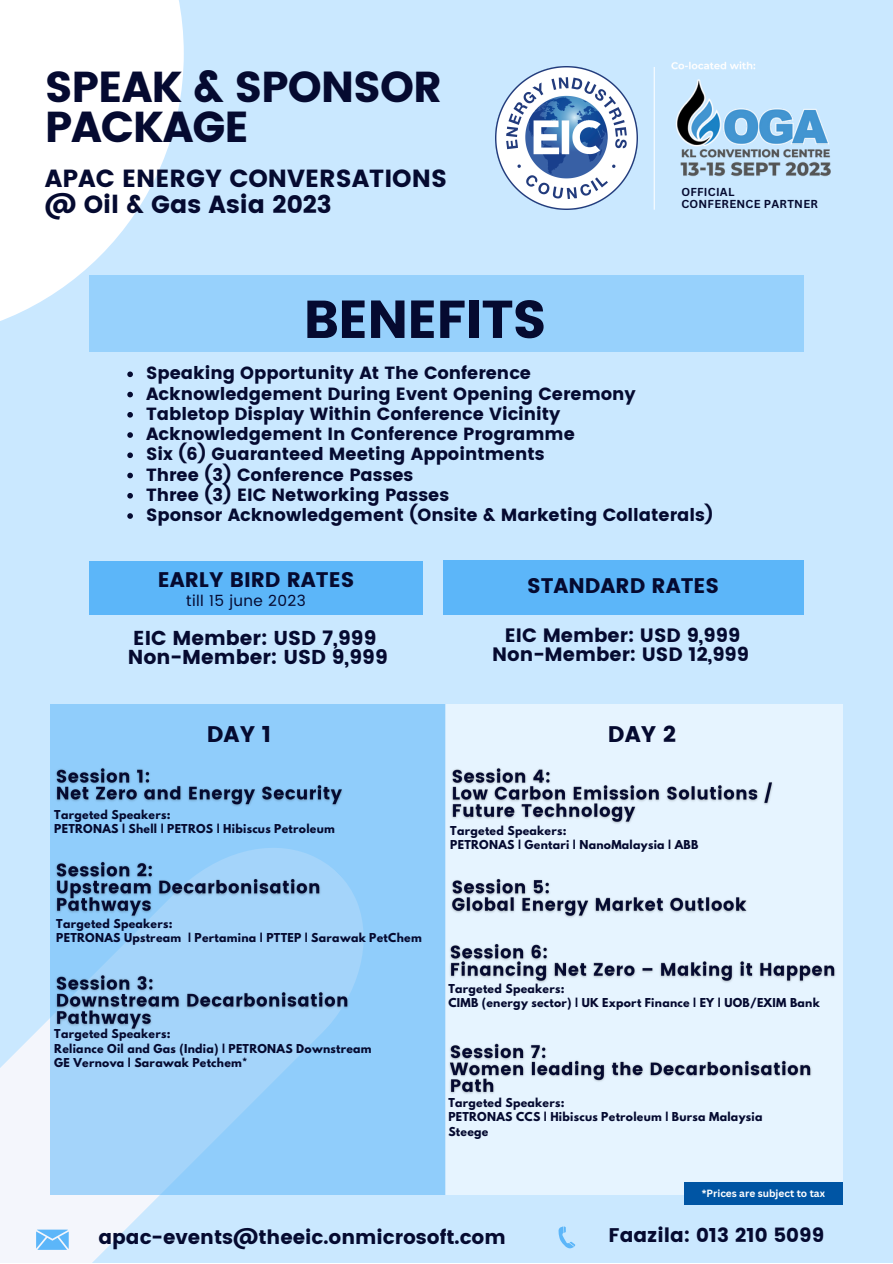
<style>
.page{position:relative;width:893px;height:1264px;background:#fff}
.page>*{position:absolute;margin:0;border:0;box-sizing:border-box;transform-origin:0 0}
.t1{font:53.25px "Poppins";letter-spacing:-.025em;color:#050a30}
.t2{font:43.2px "Poppins";letter-spacing:-.025em;color:#050a30}
.t3{font:24.75px "Poppins";color:#050a30}
.t4{font:22.5px "Poppins";color:#050a30}
.t5{font:21.15px "Poppins";color:#050a30}
.t6{font:20.1px "Poppins";color:#050a30}
.t7{font:19.65px "Poppins";color:#050a30}
.t8{font:19.35px "Poppins";color:#050a30}
.t9{font:17.7px "Poppins";color:#050a30}
.t10{font:15.3px "Poppins";letter-spacing:.025em;color:#050a30}
.t11{font:700 11.25px "Canva Sans";letter-spacing:.025em;color:#050a30}
.t12{font:700 10.95px "League Spartan";letter-spacing:.025em;color:#050a30}
.t13{font:700 10.2px "Canva Sans";color:#fff}
</style>
<div class="page">
<div style="left:0;top:0;width:892px;height:1262px;background:#cae8ff"></div>
<svg style="left:0;top:0;width:184px;height:321px;fill:#fff"></svg>
<hr style="left:653px;top:67px;width:1px;height:143px;background:#fff">
<img style="left:495px;top:67px;width:142px;height:142px">
<img style="left:653px;top:70px;width:170px;height:87px">
<img style="left:659px;top:61px;width:108px;height:27px">
<img style="left:673px;top:128px;width:158px;height:49px">
<svg style="left:0;top:1018px;width:372px;height:244px"></svg>
<svg style="left:50px;top:704px;width:395px;height:490px;background:#96cffa"></svg>
<div style="left:445px;top:704px;width:397px;height:490px;background:#e6f4ff"></div>
<svg style="left:36px;top:1229px;width:33px;height:20px"></svg>
<svg style="left:558px;top:1226px;width:17px;height:22px"></svg>
<div style="left:89px;top:561px;width:334px;height:54px;background:#5cb6f9"></div>
<div style="left:443px;top:560px;width:360px;height:54px;background:#5cb6f9"></div>
<div style="left:89px;top:276px;width:714px;height:76px;background:#97d1fc"></div>
<svg style="left:127px;top:371px;width:6px;height:6px"></svg>
<svg style="left:127px;top:392px;width:6px;height:5px"></svg>
<svg style="left:127px;top:412px;width:6px;height:5px"></svg>
<svg style="left:127px;top:432px;width:6px;height:6px"></svg>
<svg style="left:127px;top:452px;width:6px;height:6px"></svg>
<svg style="left:127px;top:472px;width:6px;height:6px"></svg>
<svg style="left:127px;top:493px;width:6px;height:5px"></svg>
<svg style="left:127px;top:513px;width:6px;height:6px"></svg>
<img style="left:51px;top:759px;width:295px;height:90px">
<img style="left:51px;top:852px;width:274px;height:74px">
<img style="left:51px;top:965px;width:308px;height:74px">
<img style="left:451px;top:878px;width:296px;height:40px">
<img style="left:445px;top:934px;width:398px;height:57px">
<img style="left:445px;top:1034px;width:367px;height:90px">
<img style="left:452px;top:768px;width:321px;height:56px">
<div style="left:684px;top:1182px;width:159px;height:22px;background:#0055a4"></div>
<p class="t2" style="left:45px;top:62px;width:398px">SPEAK &amp; SPONSOR</p>
<p class="t2" style="left:45px;top:102px;width:206px">PACKAGE</p>
<p class="t3" style="left:45px;top:164px;width:404px">APAC ENERGY CONVERSATIONS</p>
<p class="t3" style="left:45px;top:190px;width:288px">@ Oil &amp; Gas Asia 2023</p>
<p class="t11" style="left:681px;top:184px;width:55px">OFFICIAL</p>
<p class="t11" style="left:681px;top:196px;width:138px">CONFERENCE PARTNER</p>
<p class="t1" style="left:303px;top:288px;width:245px">BENEFITS</p>
<p class="t9" style="left:146px;top:363px;width:386px">Speaking Opportunity At The Conference</p>
<p class="t9" style="left:146px;top:383px;width:491px">Acknowledgement During Event Opening Ceremony</p>
<p class="t9" style="left:146px;top:403px;width:416px">Tabletop Display Within Conference Vicinity</p>
<p class="t9" style="left:146px;top:423px;width:430px">Acknowledgement In Conference Programme</p>
<p class="t9" style="left:146px;top:444px;width:400px">Six (6) Guaranteed Meeting Appointments</p>
<p class="t9" style="left:146px;top:464px;width:269px">Three (3) Conference Passes</p>
<p class="t9" style="left:146px;top:484px;width:304px">Three (3) EIC Networking Passes</p>
<p class="t9" style="left:146px;top:504px;width:569px">Sponsor Acknowledgement (Onsite &amp; Marketing Collaterals)</p>
<p class="t5" style="left:158px;top:567px;width:198px">EARLY BIRD RATES</p>
<p class="t10" style="left:186px;top:591px;width:121px">till 15 june 2023</p>
<p class="t6" style="left:133px;top:626px;width:245px">EIC Member: USD 7,999</p>
<p class="t6" style="left:128px;top:645px;width:261px">Non-Member: USD 9,999</p>
<p class="t5" style="left:527px;top:573px;width:194px">STANDARD RATES</p>
<p class="t8" style="left:505px;top:623px;width:237px">EIC Member: USD 9,999</p>
<p class="t8" style="left:492px;top:642px;width:258px">Non-Member: USD 12,999</p>
<p class="t4" style="left:207px;top:720px;width:66px">DAY 1</p>
<p class="t4" style="left:608px;top:720px;width:69px">DAY 2</p>
<p class="t12" style="left:54px;top:808px;width:118px">Targeted Speakers:</p>
<p class="t12" style="left:54px;top:823px;width:282px">PETRONAS | Shell | PETROS | Hibiscus Petroleum</p>
<p class="t12" style="left:56px;top:917px;width:118px">Targeted Speakers:</p>
<p class="t12" style="left:56px;top:932px;width:367px">PETRONAS Upstream | Pertamina | PTTEP | Sarawak PetChem</p>
<p class="t12" style="left:54px;top:1028px;width:118px">Targeted Speakers:</p>
<p class="t12" style="left:54px;top:1043px;width:319px">Reliance Oil and Gas (India) | PETRONAS Downstream</p>
<p class="t12" style="left:54px;top:1057px;width:195px">GE Vernova | Sarawak Petchem*</p>
<p class="t12" style="left:450px;top:825px;width:118px">Targeted Speakers:</p>
<p class="t12" style="left:450px;top:839px;width:249px">PETRONAS | Gentari | NanoMalaysia | ABB</p>
<p class="t12" style="left:448px;top:983px;width:118px">Targeted Speakers:</p>
<p class="t12" style="left:448px;top:997px;width:373px">CIMB (energy sector) | UK Export Finance | EY | UOB/EXIM Bank</p>
<p class="t12" style="left:448px;top:1096px;width:118px">Targeted Speakers:</p>
<p class="t12" style="left:448px;top:1111px;width:315px">PETRONAS CCS | Hibiscus Petroleum | Bursa Malaysia</p>
<p class="t12" style="left:448px;top:1125px;width:42px">Steege</p>
<p class="t13" style="left:701px;top:1185px;width:125px">*Prices are subject to tax</p>
<p class="t7" style="left:98px;top:1225px;width:409px">apac-events@theeic.onmicrosoft.com</p>
<p class="t7" style="left:608px;top:1224px;width:217px">Faazila: 013 210 5099</p>
</div>
